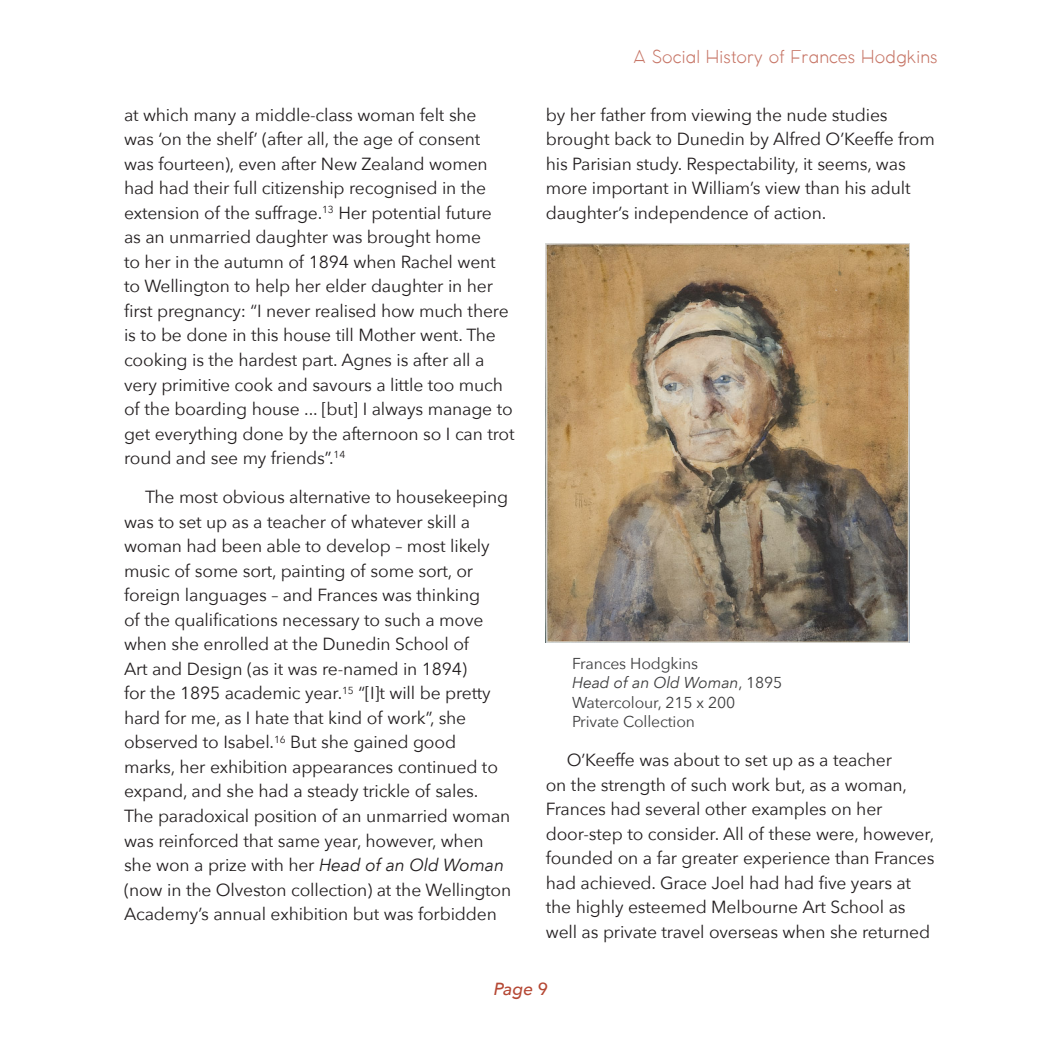
<style>
.page{position:relative;width:1042px;height:1042px;background:#fff}
.page>*{position:absolute;margin:0;border:0;box-sizing:border-box;transform-origin:0 0}
.t1{font:17.5px/24.5px "Avenir Next";letter-spacing:-.01em;color:#231f20}
.t2{font:300 17.5px "COCOMAT";letter-spacing:.01em;color:#c77667}
.t3{font:italic 500 17.5px "Avenir Next";color:#b54834}
.t4{font:15.75px/19.2px "Avenir Next";letter-spacing:-.01em;color:#3e3e3f}
.s1{font-style:italic}
.s2{font-style:normal}
</style>
<div class="page">
<img style="left:546px;top:244px;width:364px;height:398px">
<p class="t1" style="left:124px;top:103px;width:392px">at which many a middle-class woman felt she<br>was ‘on the shelf’ (after all, the age of consent<br>was fourteen), even after New Zealand women had had their full citizenship recognised in the extension of the suffrage.<sup>13</sup> Her potential future<br>as an unmarried daughter was brought home<br>to her in the autumn of 1894 when Rachel went to Wellington to help her elder daughter in her first pregnancy: “I never realised how much there is to be done in this house till Mother went. The cooking is the hardest part. Agnes is after all a very primitive cook and savours a little too much of the boarding house ... [but] I always manage to get everything done by the afternoon so I can trot round and see my friends”.<sup>14</sup></p>
<p class="t1" style="left:124px;top:485px;width:389px;text-indent:21px">The most obvious alternative to housekeeping was to set up as a teacher of whatever skill a woman had been able to develop – most likely music of some sort, painting of some sort, or foreign languages – and Frances was thinking<br>of the qualifications necessary to such a move when she enrolled at the Dunedin School of<br>Art and Design (as it was re-named in 1894)<br>for the 1895 academic year.<sup>15</sup> “[I]t will be pretty hard for me, as I hate that kind of work”, she observed to Isabel.<sup>16</sup> But she gained good marks, her exhibition appearances continued to expand, and she had a steady trickle of sales.<br>The paradoxical position of an unmarried woman was reinforced that same year, however, when she won a prize with her <span class="s1">Head of an Old Woman </span>(now in the Olveston collection) at the Wellington Academy’s annual exhibition but was forbidden</p>
<p class="t2" style="left:633px;top:45px;width:305px">A Social History of Frances Hodgkins</p>
<p class="t1" style="left:546px;top:103px;width:391px">by her father from viewing the nude studies brought back to Dunedin by Alfred O’Keeffe from his Parisian study. Respectability, it seems, was more important in William’s view than his adult daughter’s independence of action.</p>
<p class="t4" style="left:572px;top:654px;width:212px">Frances Hodgkins<br><span class="s1">Head of an Old Woman</span>, 1895<br>Watercolour, 215 x 200<br>Private Collection</p>
<p class="t1" style="left:546px;top:748px;width:390px;text-indent:21px">O’Keeffe was about to set up as a teacher<br>on the strength of such work but, as a woman, Frances had several other examples on her door-step to consider. All of these were, however, founded on a far greater experience than Frances had achieved. Grace Joel had had five years at the highly esteemed Melbourne Art School as well as private travel overseas when she returned</p>
<p class="t3" style="left:494px;top:977px;width:56px">Page <span class="s2">9</span></p>
</div>
